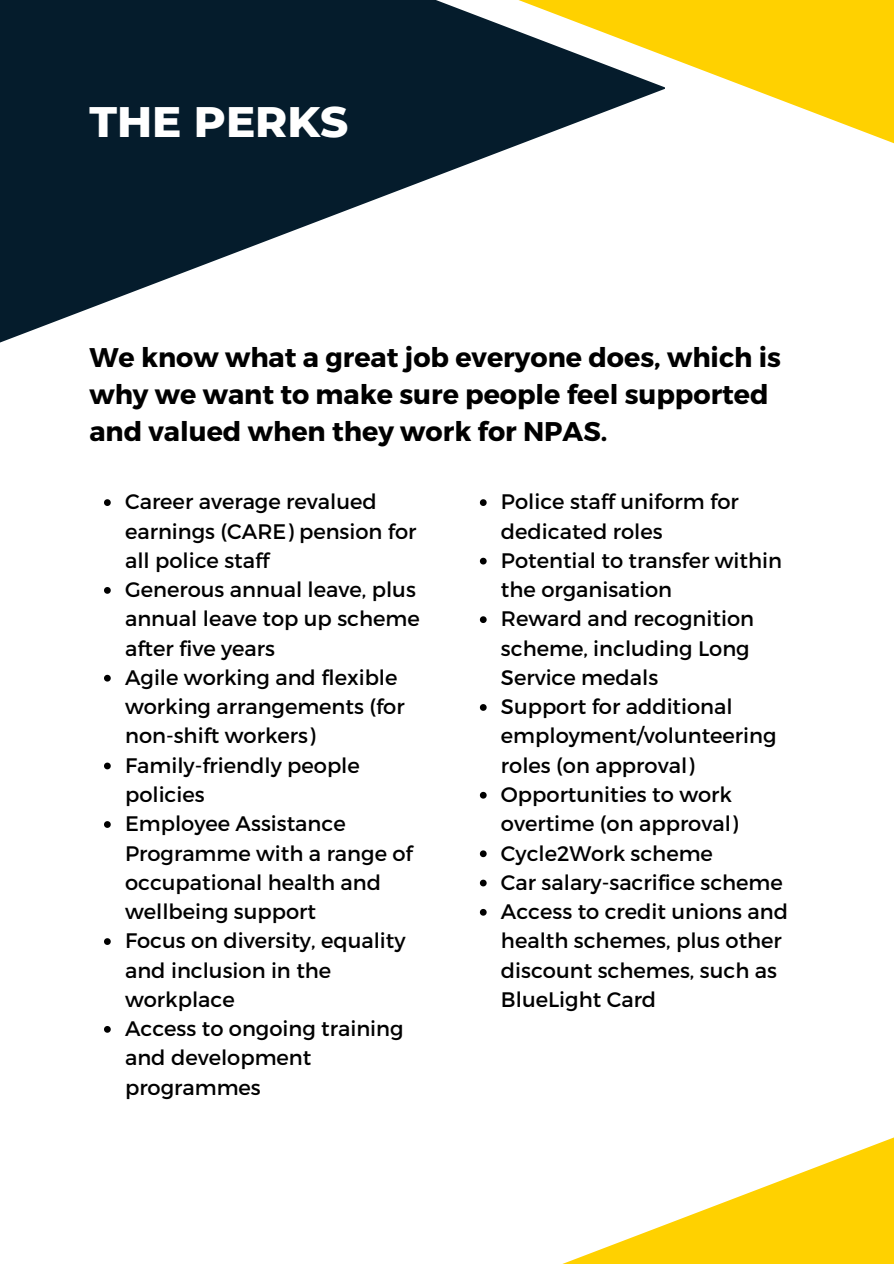
<style>
.page{position:relative;width:894px;height:1264px;background:#fff}
.page>*{position:absolute;margin:0;border:0;box-sizing:border-box;transform-origin:0 0}
.t1{font:800 43.5px "Montserrat";color:#fff}
.t2{font:700 27px/37.2px "Montserrat";color:#000}
.t3{font:21px/29.2px "Montserrat";color:#000}
</style>
<div class="page">
<svg style="left:0;top:0;width:457px;height:343px;fill:#051c2c"></svg>
<svg style="left:443px;top:0;width:450px;height:168px"></svg>
<svg style="left:565px;top:1138px;width:328px;height:125px"></svg>
<svg style="left:104px;top:499px;width:7px;height:7px"></svg>
<svg style="left:104px;top:587px;width:7px;height:6px"></svg>
<svg style="left:104px;top:674px;width:7px;height:7px"></svg>
<svg style="left:104px;top:762px;width:7px;height:7px"></svg>
<svg style="left:104px;top:821px;width:7px;height:6px"></svg>
<svg style="left:104px;top:938px;width:7px;height:6px"></svg>
<svg style="left:104px;top:1026px;width:7px;height:6px"></svg>
<svg style="left:479px;top:499px;width:7px;height:7px"></svg>
<svg style="left:479px;top:557px;width:7px;height:7px"></svg>
<svg style="left:479px;top:616px;width:7px;height:7px"></svg>
<svg style="left:479px;top:704px;width:7px;height:6px"></svg>
<svg style="left:479px;top:791px;width:7px;height:7px"></svg>
<svg style="left:479px;top:850px;width:7px;height:7px"></svg>
<svg style="left:479px;top:879px;width:7px;height:7px"></svg>
<svg style="left:479px;top:908px;width:7px;height:7px"></svg>
<p class="t1" style="left:89px;top:95px;width:260px">THE PERKS</p>
<p class="t2" style="left:89px;top:337px;width:693px">We know what a great job everyone does, which is why we want to make sure people feel supported and valued when they work for NPAS.</p>
<h1 class="t3" style="left:125px;top:486px;width:293px">Career average revalued earnings (CARE) pension for all police staff</h1>
<p class="t3" style="left:125px;top:574px;width:296px">Generous annual leave, plus annual leave top up scheme after five years</p>
<h2 class="t3" style="left:125px;top:661px;width:281px">Agile working and flexible working arrangements (for non-shift workers)</h2>
<p class="t3" style="left:125px;top:749px;width:236px">Family-friendly people policies</p>
<p class="t3" style="left:125px;top:808px;width:289px">Employee Assistance<br>Programme with a range of occupational health and wellbeing support</p>
<p class="t3" style="left:125px;top:925px;width:282px">Focus on diversity, equality and inclusion in the workplace</p>
<p class="t3" style="left:125px;top:1012px;width:280px">Access to ongoing training and development programmes</p>
<p class="t3" style="left:501px;top:486px;width:239px">Police staff uniform for dedicated roles</p>
<p class="t3" style="left:501px;top:544px;width:282px">Potential to transfer within the organisation</p>
<p class="t3" style="left:501px;top:603px;width:254px">Reward and recognition scheme, including Long<br>Service medals</p>
<p class="t3" style="left:501px;top:691px;width:277px">Support for additional employment/volunteering roles (on approval)</p>
<p class="t3" style="left:501px;top:778px;width:239px">Opportunities to work overtime (on approval)</p>
<p class="t3" style="left:501px;top:837px;width:213px">Cycle2Work scheme</p>
<p class="t3" style="left:501px;top:866px;width:283px">Car salary-sacrifice scheme</p>
<p class="t3" style="left:501px;top:895px;width:288px">Access to credit unions and health schemes, plus other discount schemes, such as<br>BlueLight Card</p>
</div>
